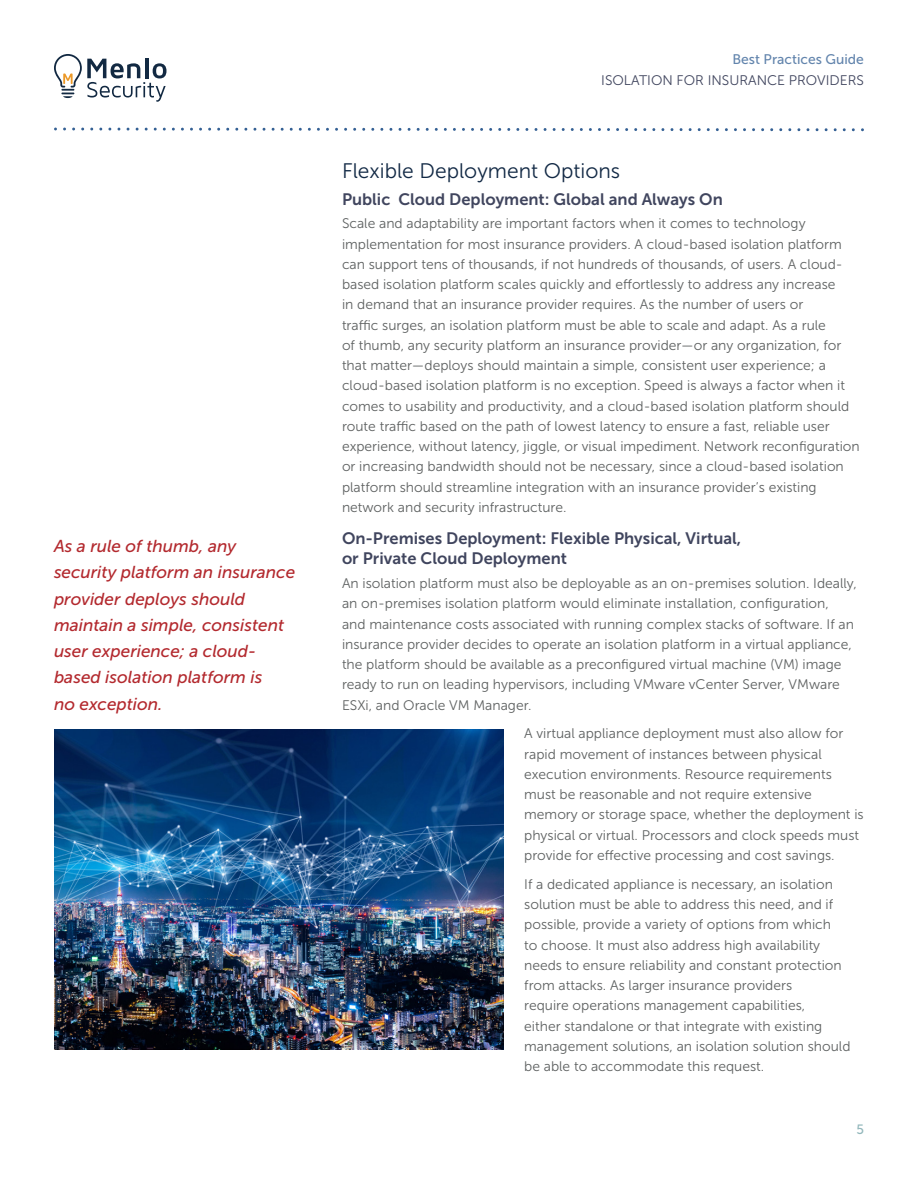
<style>
.page{position:relative;width:918px;height:1188px;background:#fff}
.page>*{position:absolute;margin:0;border:0;box-sizing:border-box;transform-origin:0 0}
.H2_14_18{font:21px "Museo Sans 300";color:#122945}
.callout{font:italic 17.25px/26.2px "Museo Sans 500";color:#b3292e}
.H3_11_13_5{font:16.5px/20.2px "Museo Sans 700";color:#40455e}
.BODY{font:13.8px/20.2px "Museo Sans 300";color:#5e6161}
.t1{font:13.8px "Museo Sans 300";color:#40455e}
.t2{font:13.8px "Museo Sans 500";color:#6385ad}
.t3{font:13.5px "Museo Sans 500";color:#92b7bb}
</style>
<div class="page">
<svg style="left:56px;top:127px;width:807px;height:5px"></svg>
<svg style="left:54px;top:54px;width:112px;height:48px"></svg>
<img style="left:54px;top:729px;width:450px;height:321px">
<p class="callout" style="left:54px;top:533px;width:243px">As a rule of thumb, any security platform an insurance provider deploys should maintain a simple, consistent user experience; a cloud&shy;based isolation platform is<br>no exception.</p>
<p class="t2" style="left:732px;top:52px;width:133px">Best Practices Guide</p>
<p class="t1" style="left:601px;top:73px;width:264px">ISOLATION FOR INSURANCE PROVIDERS</p>
<p class="H2_14_18" style="left:342px;top:159px;width:280px">Flexible Deployment Options</p>
<p class="H3_11_13_5" style="left:342px;top:189px;width:382px">Public Cloud Deployment: Global and Always On</p>
<p class="BODY" style="left:342px;top:214px;width:519px">Scale and adaptability are important factors when it comes to technology implementation for most insurance providers. A cloud-based isolation platform can support tens of thousands, if not hundreds of thousands, of users. A cloud&shy;based isolation platform scales quickly and effortlessly to address any increase<br>in demand that an insurance provider requires. As the number of users or<br>traffic surges, an isolation platform must be able to scale and adapt. As a rule<br>of thumb, any security platform an insurance provider—or any organization, for that matter—deploys should maintain a simple, consistent user experience; a cloud-based isolation platform is no exception. Speed is always a factor when it comes to usability and productivity, and a cloud-based isolation platform should route traffic based on the path of lowest latency to ensure a fast, reliable user experience, without latency, jiggle, or visual impediment. Network reconfiguration or increasing bandwidth should not be necessary, since a cloud-based isolation platform should streamline integration with an insurance provider’s existing network and security infrastructure.</p>
<p class="H3_11_13_5" style="left:342px;top:528px;width:401px">On-Premises Deployment: Flexible Physical, Virtual, or Private Cloud Deployment</p>
<p class="BODY" style="left:342px;top:573px;width:516px">An isolation platform must also be deployable as an on-premises solution. Ideally, an on-premises isolation platform would eliminate installation, configuration,<br>and maintenance costs associated with running complex stacks of software. If an insurance provider decides to operate an isolation platform in a virtual appliance, the platform should be available as a preconfigured virtual machine (VM) image ready to run on leading hypervisors, including VMware vCenter Server, VMware ESXi, and Oracle VM Manager.</p>
<p class="BODY" style="left:524px;top:724px;width:341px">A virtual appliance deployment must also allow for rapid movement of instances between physical execution environments. Resource requirements must be reasonable and not require extensive memory or storage space, whether the deployment is physical or virtual. Processors and clock speeds must provide for effective processing and cost savings.</p>
<p class="BODY" style="left:524px;top:874px;width:328px">If a dedicated appliance is necessary, an isolation solution must be able to address this need, and if possible, provide a variety of options from which<br>to choose. It must also address high availability needs to ensure reliability and constant protection from attacks. As larger insurance providers<br>require operations management capabilities,<br>either standalone or that integrate with existing management solutions, an isolation solution should be able to accommodate this request.</p>
<p class="t3" style="left:856px;top:1122px;width:9px">5</p>
</div>
